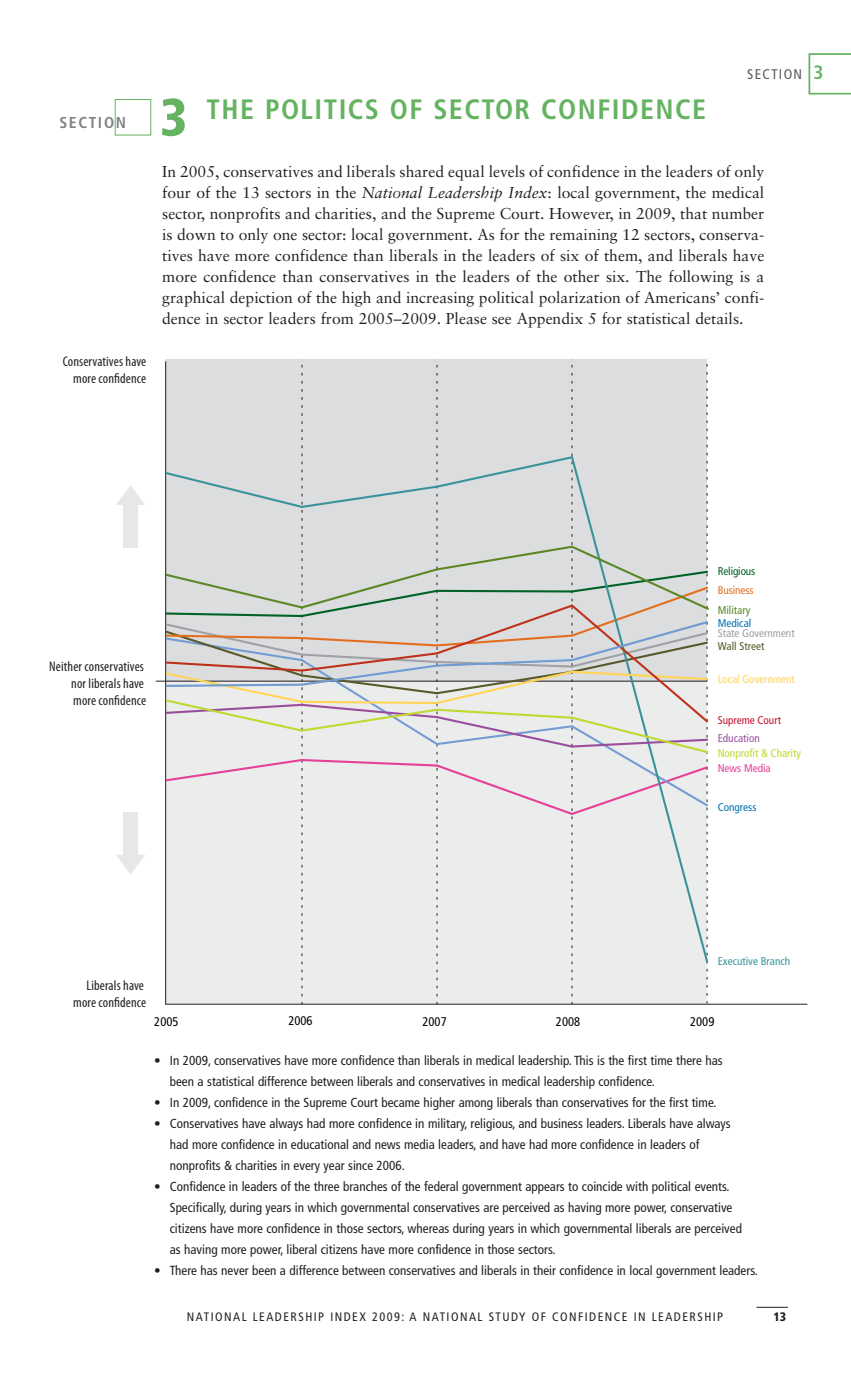
<style>
.page{position:relative;width:851px;height:1386px;background:#fff}
.page>*{position:absolute;margin:0;border:0;box-sizing:border-box;transform-origin:0 0}
.t1{font:700 condensed 28px "Frutiger";letter-spacing:.05em;color:#65b360}
.t2{font:15.75px/21px "Sabon";color:#231f20;text-align:justify}
.t3{font:700 condensed 15.75px "Frutiger";letter-spacing:.105em;color:#808285}
.t4{font:condensed 14px/16.8px "Myriad Pro";letter-spacing:.01em;color:#231f20;text-align:right}
.t5{font:condensed 14px "Frutiger";letter-spacing:.095em;color:#58595b}
.t6{font:condensed 13.12px/21px "Frutiger";color:#231f20}
.t7{font:condensed 12.6px "Frutiger";color:#010202}
.t8{font:condensed 12.25px "Frutiger";letter-spacing:.12em;color:#231f20}
.t9{font:900 condensed 12.25px "Frutiger";color:#231f20}
.t10{font:condensed 11.2px "Frutiger";color:#c1d82f}
.t11{font:condensed 11.2px "Frutiger";color:#0072ae}
.t12{font:condensed 11.2px "Frutiger";color:#ffd457}
.t13{font:condensed 11.2px "Frutiger";color:#9fa1a4}
.t14{font:condensed 11.2px "Frutiger";color:#38939b}
.t15{font:condensed 11.2px "Frutiger";color:#c41130}
.t16{font:condensed 11.2px "Frutiger";color:#59582b}
.t17{font:condensed 11.2px "Frutiger";letter-spacing:-.01em;color:#006225}
.t18{font:condensed 11.2px "Frutiger";color:#9a4d9e}
.t19{font:condensed 11.2px "Frutiger";color:#e64097}
.t20{font:condensed 11.2px "Frutiger";color:#5c8727}
.t21{font:condensed 11.2px "Frutiger";letter-spacing:-.005em;color:#e36f1e}
.s1{font-weight:900;font-size:52.5px}
.s2{font-weight:700;font-size:19.25px;color:#65b360}
.s3{font-style:italic}
</style>
<div class="page">
<hr style="left:756px;top:1307px;width:32px;height:1px;background:#231f20">
<svg style="left:808px;top:53px;width:42px;height:42px"></svg>
<div style="left:115px;top:99px;width:36px;height:36px;border:1px solid #65b360"></div>
<svg style="left:116px;top:485px;width:29px;height:20px"></svg>
<div style="left:123px;top:498px;width:15px;height:50px;background:#e6e7e8"></div>
<svg style="left:116px;top:855px;width:29px;height:19px"></svg>
<div style="left:123px;top:812px;width:15px;height:49px;background:#e6e7e8"></div>
<hr style="left:156px;top:681px;width:551px;height:1px;background:#231f20">
<svg style="left:164px;top:358px;width:546px;height:646px;background:#dedfde"></svg>
<p class="t3" style="left:59px;top:116px;width:68px">SECTION</p>
<p class="t4" style="left:63px;top:353px;width:85px">Conservatives have more confidence</p>
<h1 class="t1" style="left:160px;top:98px;width:547px"><span class="s1">3</span> THE POLITICS OF SECTOR CONFIDENCE</h1>
<p class="t5" style="left:747px;top:68px;width:78px">SECTION <span class="s2">3</span></p>
<p class="t2" style="left:162px;top:163px;width:603px">In 2005, conservatives and liberals shared equal levels of confidence in the leaders of only four of the 13 sectors in the <span class="s3">National Leadership Index</span>: local government, the medical sector, nonprofits and charities, and the Supreme Court. However, in 2009, that number is down to only one sector: local government. As for the remaining 12 sectors, conserva&shy;tives have more confidence than liberals in the leaders of six of them, and liberals have more confidence than conservatives in the leaders of the other six. The following is a graphical depiction of the high and increasing political polarization of Americans’ confi&shy;dence in sector leaders from 2005–2009. Please see Appendix 5 for statistical details.</p>
<p class="t4" style="left:71px;top:658px;width:76px;text-align:left;text-indent:-22px">Neither conservatives nor liberals have more confidence</p>
<p class="t17" style="left:717px;top:566px;width:39px">Religious</p>
<p class="t21" style="left:717px;top:586px;width:37px">Business</p>
<p class="t13" style="left:717px;top:629px;width:78px">State Government</p>
<p class="t20" style="left:717px;top:605px;width:34px">Military</p>
<p class="t11" style="left:717px;top:618px;width:35px">Medical</p>
<p class="t16" style="left:717px;top:641px;width:48px">Wall Street</p>
<p class="t12" style="left:717px;top:674px;width:79px">Local Government</p>
<p class="t15" style="left:717px;top:716px;width:65px">Supreme Court</p>
<p class="t18" style="left:717px;top:733px;width:44px">Education</p>
<p class="t10" style="left:717px;top:748px;width:85px">Nonprofit &amp; Charity</p>
<p class="t19" style="left:717px;top:763px;width:55px">News Media</p>
<p class="t11" style="left:717px;top:802px;width:40px">Congress</p>
<p class="t4" style="left:73px;top:977px;width:75px">Liberals have more confidence</p>
<p class="t14" style="left:717px;top:956px;width:74px">Executive Branch</p>
<p class="t7" style="left:154px;top:1017px;width:26px">2005</p>
<p class="t7" style="left:288px;top:1016px;width:26px">2006</p>
<p class="t7" style="left:422px;top:1017px;width:26px">2007</p>
<p class="t7" style="left:556px;top:1017px;width:26px">2008</p>
<p class="t7" style="left:690px;top:1017px;width:26px">2009</p>
<p class="t6" style="left:170px;top:1051px;width:554px;text-indent:-16px">• In 2009, conservatives have more confidence than liberals in medical leadership. This is the first time there has been a statistical difference between liberals and conservatives in medical leadership confidence.</p>
<p class="t6" style="left:154px;top:1093px;width:564px">• In 2009, confidence in the Supreme Court became higher among liberals than conservatives for the first time.</p>
<p class="t6" style="left:170px;top:1114px;width:562px;text-indent:-16px">• Conservatives have always had more confidence in military, religious, and business leaders. Liberals have always had more confidence in educational and news media leaders, and have had more confidence in leaders of nonprofits &amp; charities in every year since 2006.</p>
<p class="t6" style="left:170px;top:1177px;width:573px;text-indent:-16px">• Confidence in leaders of the three branches of the federal government appears to coincide with political events.<br>Specifically, during years in which governmental conservatives are perceived as having more power, conservative citizens have more confidence in those sectors, whereas during years in which governmental liberals are perceived as having more power, liberal citizens have more confidence in those sectors.</p>
<p class="t6" style="left:154px;top:1261px;width:605px">• There has never been a difference between conservatives and liberals in their confidence in local government leaders.</p>
<p class="t8" style="left:187px;top:1312px;width:537px">NATIONAL LEADERSHIP INDEX 2009: A NATIONAL STUDY OF CONFIDENCE IN LEADERSHIP</p>
<p class="t9" style="left:773px;top:1312px;width:14px">13</p>
</div>
